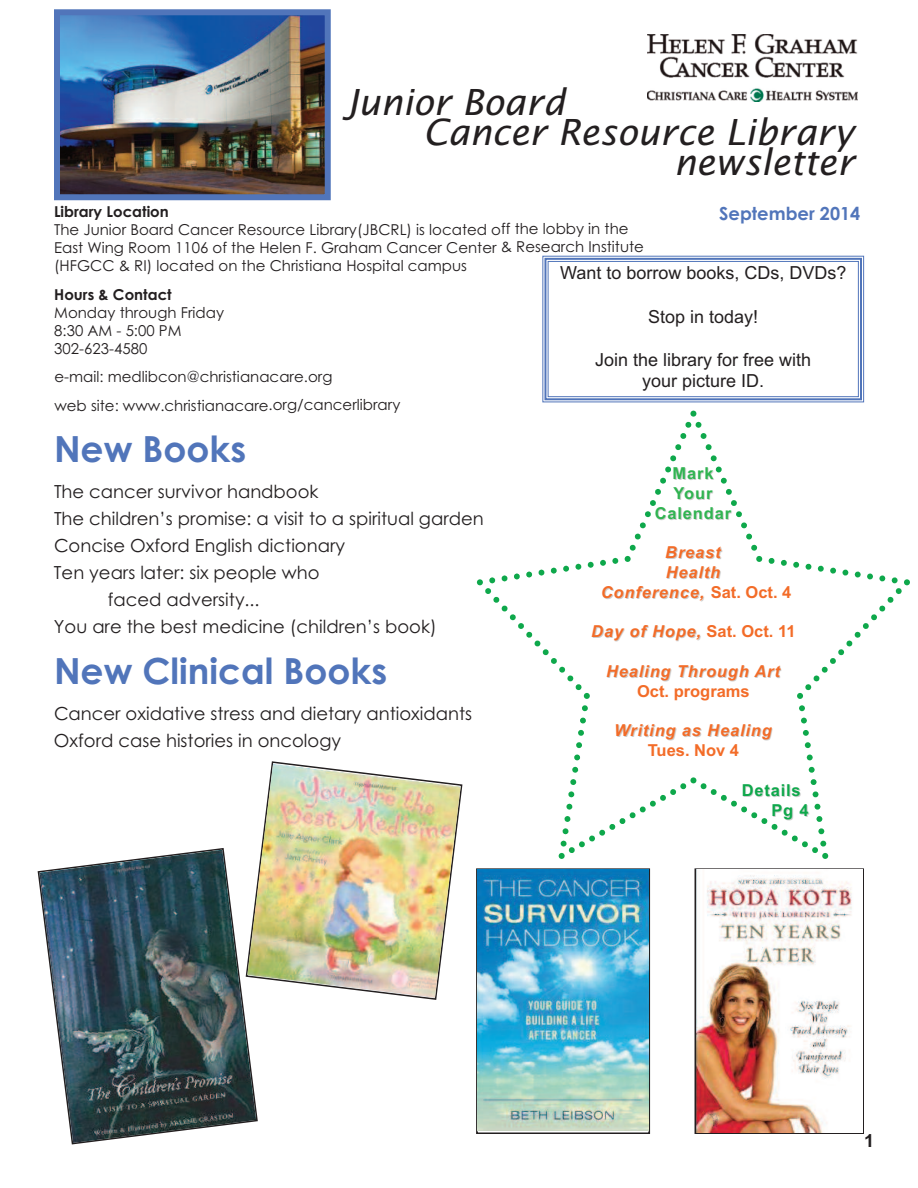
<style>
.page{position:relative;width:918px;height:1188px;background:#fff}
.page>*{position:absolute;margin:0;border:0;box-sizing:border-box;transform-origin:0 0}
.t1{font:italic 36px "Lucida Sans";color:#231f20}
.t2{font:700 36px "Century Gothic";color:#5175ba}
.t3{font:18px/27px "Century Gothic";color:#231f20}
.t4{font:18px/21.6px "Arial";color:#231f20;text-align:center}
.t5{font:700 18px "Century Gothic";color:#5175ba}
.t6{font:700 18px "Arial";color:#231f20}
.t7{font:italic 700 16.5px/19.8px "Arial";letter-spacing:.05em;color:#f36c28;text-align:center}
.t8{font:700 16.5px "Arial";color:#f36c28}
.t9{font:700 16.5px/19.8px "Arial";letter-spacing:.05em;color:#30b451;text-align:center}
.t10{font:700 16.5px/19.8px "Arial";letter-spacing:.05em;color:#0ea84b}
.t11{font:15px/18px "Century Gothic";letter-spacing:-.005em;color:#231f20}
.t12{font:700 15px "Century Gothic";letter-spacing:-.005em;color:#231f20}
.s1{color:#ccc}
.s2{font-style:normal}
</style>
<div class="page">
<img style="left:648px;top:34px;width:209px;height:67px">
<img style="left:61px;top:16px;width:263px;height:177px">
<div style="left:54px;top:9px;width:277px;height:191px;border:6px solid #5175ba"></div>
<div style="left:542px;top:256px;width:322px;height:146px;border:1px solid #5175ba"></div>
<div style="left:544px;top:258px;width:318px;height:142px;border:2px solid #5175ba"></div>
<div style="left:548px;top:261px;width:311px;height:136px;border:1px solid #5175ba"></div>
<svg style="left:476px;top:410px;width:434px;height:449px"></svg>
<div style="left:695px;top:868px;width:169px;height:266px;border:2px solid #231f20"></div>
<img style="left:696px;top:870px;width:166px;height:262px">
<div style="left:476px;top:868px;width:174px;height:266px;border:2px solid #231f20"></div>
<img style="left:478px;top:870px;width:171px;height:261px">
<img style="left:259px;top:764px;width:202px;height:234px">
<svg style="left:37px;top:848px;width:222px;height:297px"></svg>
<img style="left:39px;top:850px;width:217px;height:293px">
<h1 class="t1" style="left:344px;top:82px;width:223px">Junior Board</h1>
<h1 class="t1" style="left:423px;top:112px;width:432px">Cancer Resource Library</h1>
<h1 class="t1" style="left:674px;top:142px;width:182px">newsletter</h1>
<p class="t12" style="left:54px;top:203px;width:116px">Library Location</p>
<p class="t11" style="left:54px;top:221px;width:591px">The Junior Board Cancer Resource Library(JBCRL) is located off the lobby in the<br>East Wing Room 1106 of the Helen F. Graham Cancer Center &amp; Research Institute (HFGCC &amp; RI) located on the Christiana Hospital campus</p>
<p class="t12" style="left:54px;top:286px;width:119px">Hours &amp; Contact</p>
<p class="t11" style="left:54px;top:304px;width:171px">Monday through Friday<br>8:30 AM - 5:00 PM<br>302-623-4580</p>
<p class="t11" style="left:54px;top:363px;width:348px;line-height:28.5px">e-mail: medlibcon@christianacare.org<br>web site: www.christianacare.org/cancerlibrary</p>
<p class="t5" style="left:719px;top:203px;width:143px">September 2014</p>
<p class="t4" style="left:560px;top:262px;width:288px">Want to borrow books, CDs, DVDs?</p>
<p class="t4" style="left:648px;top:306px;width:112px">Stop in today!</p>
<p class="t4" style="left:595px;top:349px;width:218px">Join the library for free with your picture ID.</p>
<h1 class="t2" style="left:54px;top:428px;width:194px">New Books</h1>
<p class="t3" style="left:54px;top:478px;width:266px">The cancer survivor handbook</p>
<p class="t3" style="left:54px;top:505px;width:431px">The children’s promise: a visit to a spiritual garden</p>
<p class="t3" style="left:54px;top:532px;width:293px">Concise Oxford English dictionary</p>
<p class="t3" style="left:54px;top:559px;width:267px">Ten years later: six people who</p>
<p class="t3" style="left:108px;top:586px;width:153px">faced adversity...</p>
<p class="t3" style="left:54px;top:613px;width:384px">You are the best medicine (children’s book)</p>
<h1 class="t2" style="left:54px;top:651px;width:335px">New Clinical Books</h1>
<p class="t3" style="left:54px;top:700px;width:420px">Cancer oxidative stress and dietary antioxidants<br>Oxford case histories in oncology</p>
<p class="t9" style="left:655px;top:463px;width:78px"><span class="s1">M</span>ark<br><span class="s1">Y</span>our<br>Calendar</p>
<p class="t7" style="left:601px;top:543px;width:192px">Breast<br>Health<br>Conference, <span class="s2">Sat. Oct. 4</span></p>
<p class="t7" style="left:591px;top:622px;width:206px">Day of Hope, <span class="s2">Sat. Oct. 11</span></p>
<p class="t7" style="left:606px;top:661px;width:175px">Healing Through Art</p>
<p class="t8" style="left:637px;top:682px;width:114px">Oct. programs</p>
<p class="t7" style="left:614px;top:721px;width:159px">Writing as Healing</p>
<p class="t8" style="left:648px;top:741px;width:93px">Tues. Nov 4</p>
<p class="t10" style="left:772px;top:780px;width:38px;text-indent:-31px">Details<br><span class="s1">P</span>g 4</p>
<p class="t6" style="left:864px;top:1130px;width:12px">1</p>
</div>
